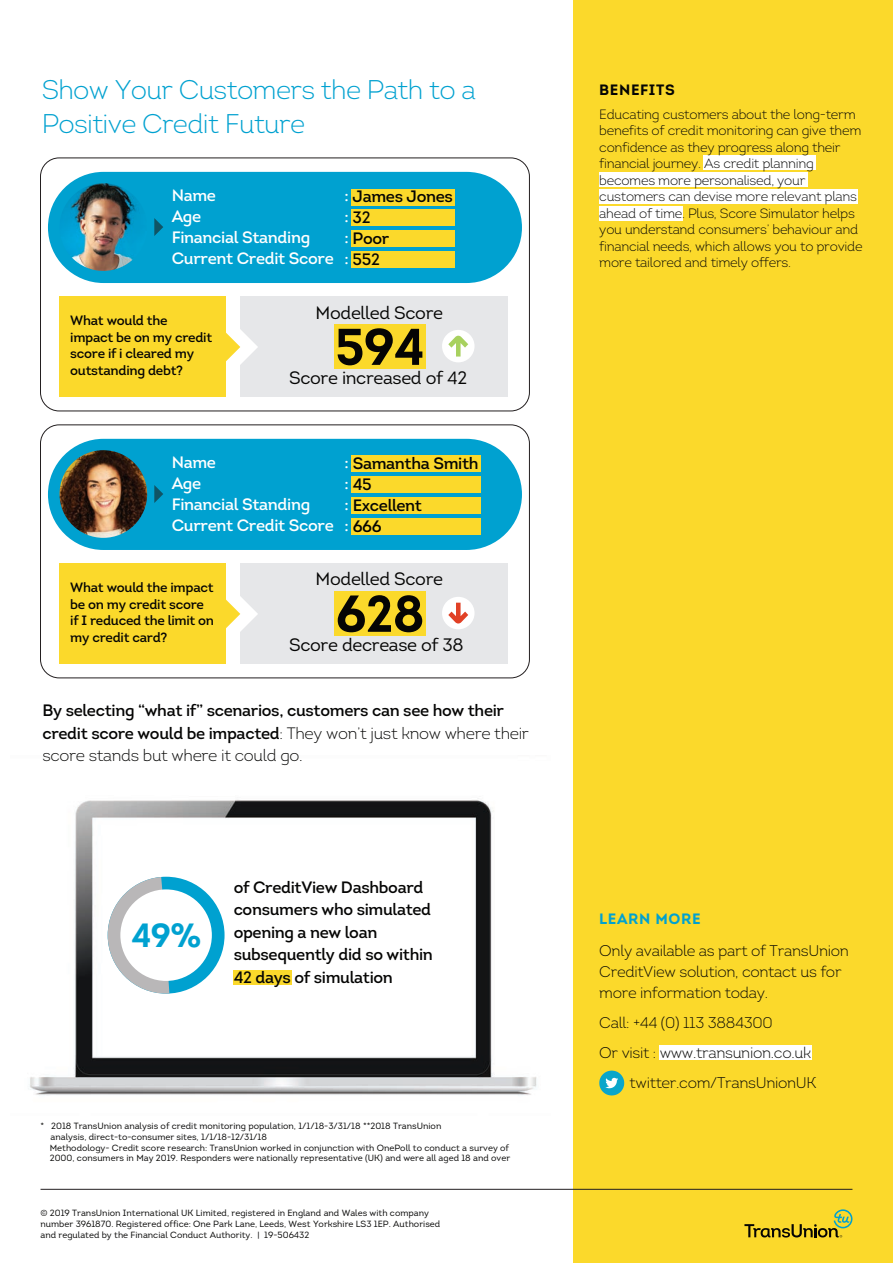
<style>
.page{position:relative;width:893px;height:1263px;background:#fff}
.page>*{position:absolute;margin:0;border:0;box-sizing:border-box;transform-origin:0 0}
.t1{font:700 51.45px "Intro";letter-spacing:-.02em;color:#050504}
.t2{font:700 33.6px "Intro";color:#00a1d0}
.t3{font:300 27px/33.9px "Intro";letter-spacing:-.025em;color:#00a1d0}
.t4{font:18px "Intro";letter-spacing:-.02em;color:#050504}
.t5{font:600 16.5px/22.5px "Intro";letter-spacing:-.02em;color:#050504}
.t6{font:600 16.5px/21px "Intro";letter-spacing:-.02em;color:#fff}
.t7{font:300 15.45px/21px "Intro";letter-spacing:-.02em;color:#050504}
.t8{font:700 15px "Intro";letter-spacing:.04em;color:#00a1d0}
.t9{font:15px "Intro Bold Caps";letter-spacing:.04em;color:#050504}
.t10{font:300 13.5px/16.5px "Intro";letter-spacing:-.02em;color:#050504}
.t11{font:600 13.5px/16.5px "Intro";letter-spacing:-.02em;color:#050504}
.t12{font:9px/10.8px "Intro";color:#050504}
.s1{font-weight:300}
</style>
<div class="page">
<img style="left:29px;top:800px;width:508px;height:296px">
<div style="left:573px;top:0;width:320px;height:1263px;background:#fbd92b"></div>
<svg style="left:744px;top:1209px;width:108px;height:29px"></svg>
<hr style="left:41px;top:1189px;width:811px;height:1px;background:#231f20">
<div style="left:703px;top:155px;width:113px;height:15px;background:#fff"></div>
<div style="left:599px;top:172px;width:208px;height:15px;background:#fff"></div>
<div style="left:599px;top:206px;width:84px;height:15px;background:#fff"></div>
<div style="left:599px;top:189px;width:259px;height:15px;background:#fff"></div>
<div style="left:659px;top:1045px;width:153px;height:15px;background:#fff"></div>
<svg style="left:599px;top:1070px;width:25px;height:25px"></svg>
<div style="left:40px;top:158px;width:490px;height:253px;border:1px solid #231f20;border-radius:19px"></div>
<div style="left:40px;top:424px;width:490px;height:254px;border:1px solid #231f20;border-radius:19px"></div>
<div style="left:48px;top:172px;width:474px;height:111px;background:#00a1d0;border-radius:56px"></div>
<div style="left:240px;top:297px;width:268px;height:100px;background:#e6e7e9"></div>
<div style="left:335px;top:324px;width:91px;height:44px;background:#fbd92b"></div>
<div style="left:351px;top:189px;width:104px;height:16px;background:#fbd92b"></div>
<div style="left:351px;top:209px;width:104px;height:17px;background:#fbd92b"></div>
<div style="left:351px;top:230px;width:104px;height:17px;background:#fbd92b"></div>
<div style="left:351px;top:251px;width:104px;height:17px;background:#fbd92b"></div>
<img style="left:60px;top:183px;width:87px;height:88px;border-radius:44px">
<div style="left:59px;top:297px;width:167px;height:100px;background:#fbd92b"></div>
<svg style="left:226px;top:329px;width:32px;height:36px"></svg>
<svg style="left:154px;top:218px;width:9px;height:18px"></svg>
<div style="left:442px;top:330px;width:32px;height:32px;background:#fff;border-radius:50%"></div>
<svg style="left:448px;top:336px;width:20px;height:21px"></svg>
<div style="left:48px;top:439px;width:474px;height:111px;background:#00a1d0;border-radius:56px"></div>
<div style="left:240px;top:564px;width:268px;height:100px;background:#e6e7e9"></div>
<div style="left:335px;top:591px;width:91px;height:44px;background:#fbd92b"></div>
<div style="left:351px;top:455px;width:130px;height:17px;background:#fbd92b"></div>
<div style="left:351px;top:476px;width:130px;height:17px;background:#fbd92b"></div>
<div style="left:351px;top:497px;width:130px;height:17px;background:#fbd92b"></div>
<div style="left:351px;top:518px;width:130px;height:17px;background:#fbd92b"></div>
<img style="left:60px;top:450px;width:87px;height:88px;border-radius:44px">
<div style="left:59px;top:564px;width:167px;height:100px;background:#fbd92b"></div>
<svg style="left:226px;top:596px;width:32px;height:36px"></svg>
<svg style="left:154px;top:485px;width:9px;height:18px"></svg>
<div style="left:442px;top:597px;width:32px;height:32px;background:#fff;border-radius:50%"></div>
<svg style="left:448px;top:603px;width:20px;height:20px"></svg>
<div style="left:234px;top:970px;width:58px;height:15px;background:#fbd92b"></div>
<div style="left:108px;top:877px;width:117px;height:116px;background:#00a1d0;border-radius:50%"></div>
<svg style="left:108px;top:877px;width:62px;height:116px"></svg>
<div style="left:120px;top:889px;width:92px;height:92px;background:#fff;border-radius:50%"></div>
<h3 class="t3" style="left:42px;top:73px;width:436px">Show Your Customers the Path to a<br>Positive Credit Future</h3>
<h3 class="t6" style="left:172px;top:184px;width:164px">Name<br>Age<br>Financial Standing<br>Current Credit Score</h3>
<h3 class="t6" style="left:344px;top:184px;width:6px;text-align:justify">: : : :</h3>
<h3 class="t5" style="left:353px;top:186px;width:102px;line-height:21px">James Jones<br>32<br>Poor<br>552</h3>
<h3 class="t11" style="left:70px;top:312px;width:144px">What would the impact be on my credit score if i cleared my outstanding debt?</h3>
<h3 class="t4" style="left:316px;top:301px;width:129px">Modelled Score</h3>
<h1 class="t1" style="left:335px;top:314px;width:92px">594</h1>
<h3 class="t4" style="left:289px;top:367px;width:179px">Score increased of 42</h3>
<h3 class="t6" style="left:172px;top:451px;width:164px">Name<br>Age<br>Financial Standing<br>Current Credit Score</h3>
<h3 class="t6" style="left:345px;top:451px;width:6px;text-align:justify">: : : :</h3>
<h3 class="t5" style="left:353px;top:453px;width:127px;line-height:21px">Samantha Smith<br>45<br>Excellent<br>666</h3>
<h3 class="t4" style="left:316px;top:568px;width:129px">Modelled Score</h3>
<h3 class="t11" style="left:70px;top:579px;width:145px">What would the impact be on my credit score if I reduced the limit on my credit card?</h3>
<h1 class="t1" style="left:335px;top:581px;width:91px">628</h1>
<h3 class="t4" style="left:289px;top:634px;width:176px">Score decrease of 38</h3>
<h3 class="t5" style="left:42px;top:699px;width:488px">By selecting “what if” scenarios, customers can see how their credit score would be impacted<span class="s1">: They won’t just know where their score stands but where it could go.</span></h3>
<h2 class="t2" style="left:131px;top:913px;width:72px">49%</h2>
<h3 class="t5" style="left:234px;top:876px;width:201px">of CreditView Dashboard consumers who simulated opening a new loan subsequently did so within<br>42 days of simulation</h3>
<p class="t12" style="left:50px;top:1120px;width:462px;text-indent:-9px">* 2018 TransUnion analysis of credit monitoring population, 1/1/18-3/31/18 **2018 TransUnion<br>analysis, direct-to-consumer sites, 1/1/18-12/31/18<br>Methodology- Credit score research: TransUnion worked in conjunction with OnePoll to conduct a survey of 2000, consumers in May 2019. Responders were nationally representative (UK) and were all aged 18 and over</p>
<p class="t12" style="left:41px;top:1207px;width:401px">© 2019 TransUnion International UK Limited, registered in England and Wales with company number 3961870. Registered office: One Park Lane, Leeds, West Yorkshire LS3 1EP. Authorised and regulated by the Financial Conduct Authority. | 19-506432</p>
<h3 class="t9" style="left:599px;top:80px;width:77px">BENEFITS</h3>
<p class="t10" style="left:599px;top:106px;width:265px">Educating customers about the long-term benefits of credit monitoring can give them confidence as they progress along their financial journey. As credit planning becomes more personalised, your customers can devise more relevant plans ahead of time. Plus, Score Simulator helps you understand consumers’ behaviour and financial needs, which allows you to provide more tailored and timely offers.</p>
<h3 class="t8" style="left:599px;top:909px;width:103px">LEARN MORE</h3>
<h3 class="t7" style="left:599px;top:940px;width:251px">Only available as part of TransUnion<br>CreditView solution, contact us for more information today.</h3>
<h3 class="t7" style="left:599px;top:1012px;width:175px">Call: +44 (0) 113 3884300</h3>
<h3 class="t7" style="left:599px;top:1042px;width:213px">Or visit : www.transunion.co.uk</h3>
<h3 class="t7" style="left:630px;top:1072px;width:188px">twitter.com/TransUnionUK</h3>
</div>
